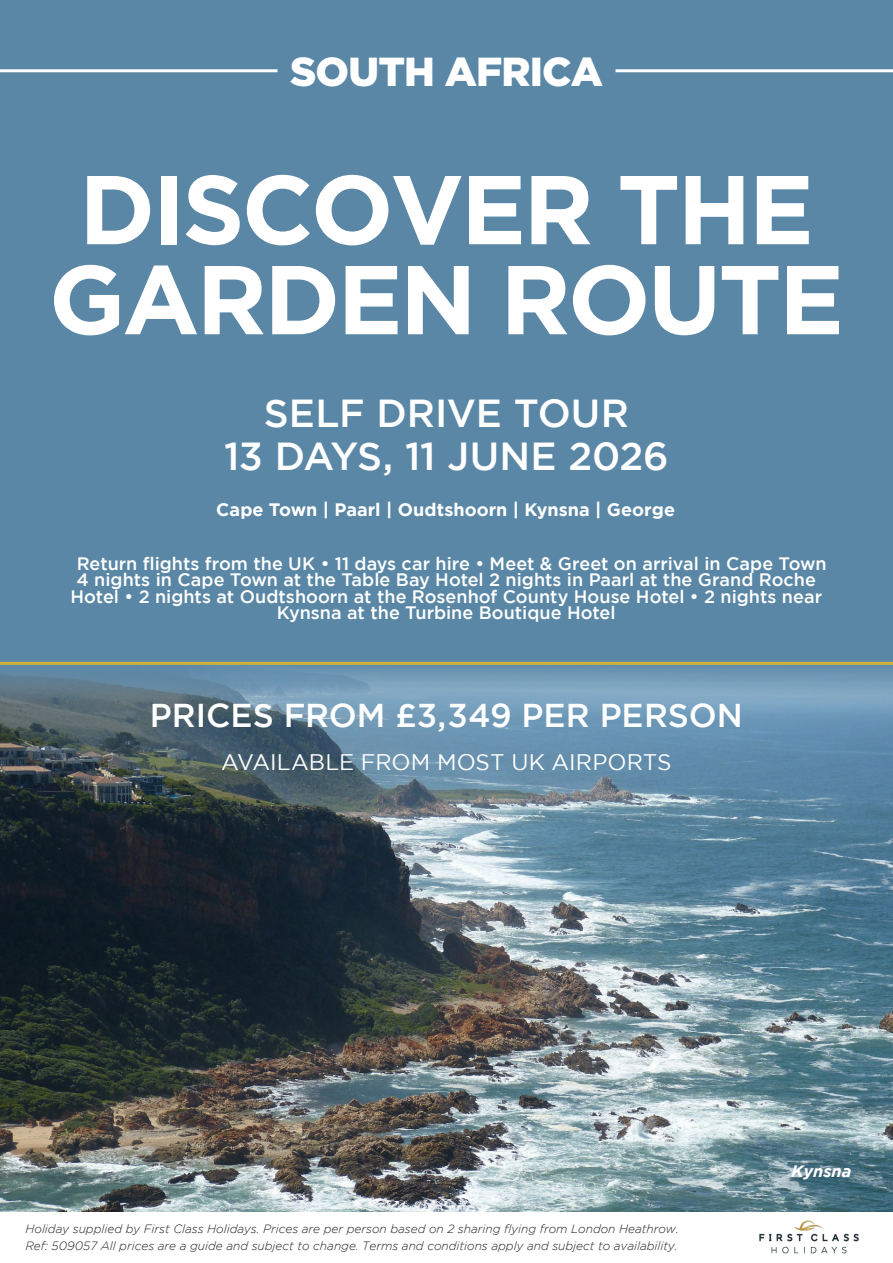
<style>
.page{position:relative;width:893px;height:1263px;background:#fff}
.page>*{position:absolute;margin:0;border:0;box-sizing:border-box;transform-origin:0 0}
.t1{font:700 97.5px "Gotham";letter-spacing:-.03em;color:#fff}
.t2{font:900 40.5px "Gotham";letter-spacing:-.02em;color:#fff}
.t3{font:500 39px "Gotham";letter-spacing:-.005em;color:#fff}
.t4{font:500 33px "Gotham";color:#fff}
.t5{font:22.5px "Gotham";color:#fff}
.t6{font:500 18px/16.5px "Gotham";color:#fff;text-align:center}
.t7{font:700 18px "Gotham";letter-spacing:.005em;color:#fff}
.t8{font:italic 700 16.5px "Gotham";color:#fff}
.t9{font:italic 300 12px "Gotham";color:#231f20}
</style>
<div class="page">
<img style="left:0;top:0;width:893px;height:1212px">
<hr style="left:0;top:662px;width:893px;height:3px;background:#cfb13d">
<hr style="left:615px;top:69px;width:278px;height:3px;background:#fff">
<hr style="left:0;top:69px;width:277px;height:3px;background:#fff">
<img style="left:759px;top:1220px;width:100px;height:34px">
<p class="t2" style="left:290px;top:48px;width:314px">SOUTH AFRICA</p>
<p class="t1" style="left:79px;top:153px;width:736px">DISCOVER THE</p>
<p class="t1" style="left:49px;top:243px;width:797px">GARDEN ROUTE</p>
<p class="t3" style="left:264px;top:391px;width:367px">SELF DRIVE TOUR</p>
<p class="t3" style="left:224px;top:434px;width:446px">13 DAYS, 11 JUNE 2026</p>
<p class="t7" style="left:216px;top:500px;width:460px">Cape Town | Paarl | Oudtshoorn | Kynsna | George</p>
<p class="t6" style="left:70px;top:555px;width:758px">Return flights from the UK • 11 days car hire • Meet &amp; Greet on arrival in Cape Town 4 nights in Cape Town at the Table Bay Hotel 2 nights in Paarl at the Grand Roche Hotel • 2 nights at Oudtshoorn at the Rosenhof County House Hotel • 2 nights near Kynsna at the Turbine Boutique Hotel</p>
<p class="t4" style="left:150px;top:697px;width:594px">PRICES FROM £3,349 PER PERSON</p>
<p class="t5" style="left:221px;top:750px;width:452px">AVAILABLE FROM MOST UK AIRPORTS</p>
<p class="t9" style="left:26px;top:1222px;width:655px">Holiday supplied by First Class Holidays. Prices are per person based on 2 sharing flying from London Heathrow.</p>
<p class="t9" style="left:26px;top:1239px;width:654px">Ref: 509057 All prices are a guide and subject to change. Terms and conditions apply and subject to availability.</p>
<p class="t8" style="left:791px;top:1162px;width:62px">Kynsna</p>
</div>
